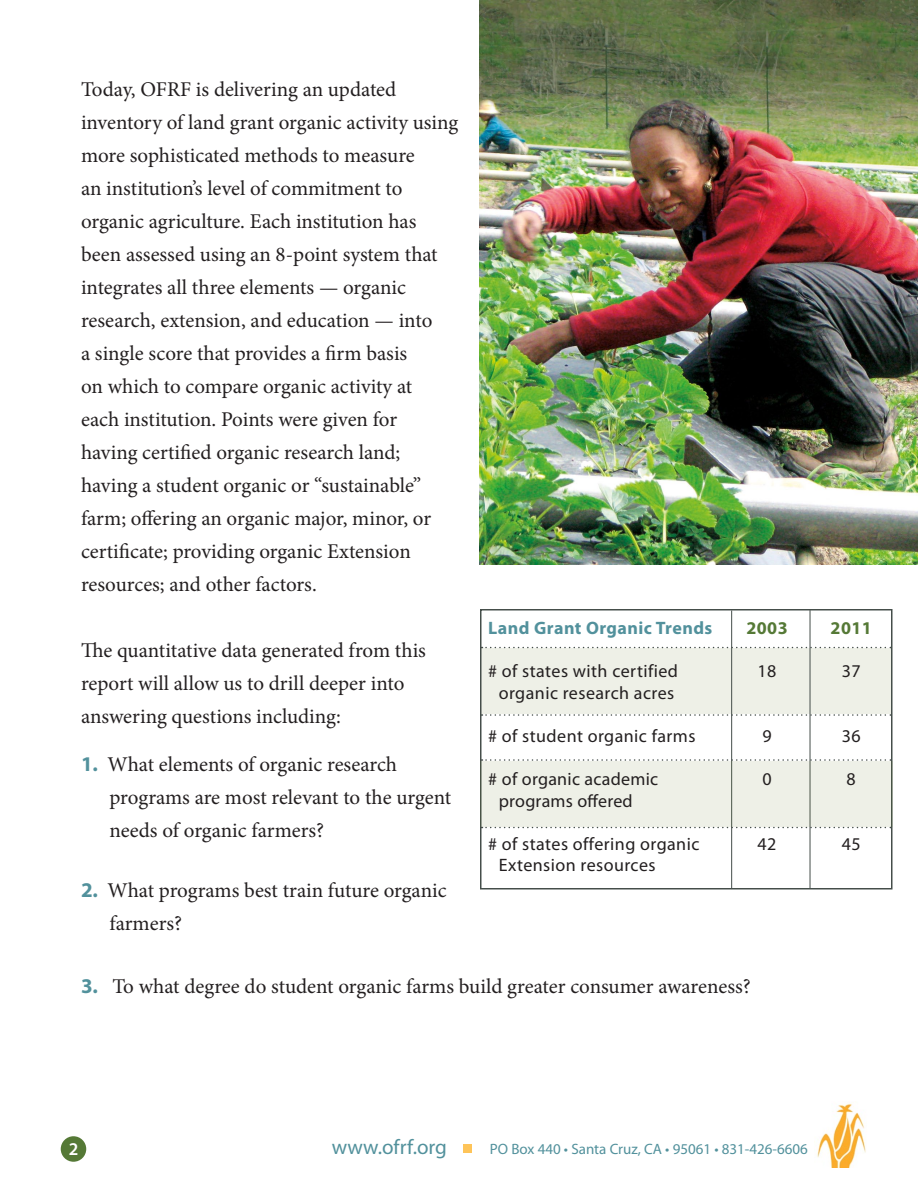
<style>
.page{position:relative;width:918px;height:1188px;background:#fff}
.page>*{position:absolute;margin:0;border:0;box-sizing:border-box;transform-origin:0 0}
.t1{font:21px/33px "Minion Pro";letter-spacing:-.005em;color:#231f20}
.t2{font:21px "Myriad Pro";color:#52919c}
.t3{font:18px "Myriad Pro";letter-spacing:.025em;color:#231f20}
.t4{font:700 18px "Myriad Pro";letter-spacing:.025em;color:#52919c}
.t5{font:700 18px "Myriad Pro";letter-spacing:.025em;color:#557936}
.t6{font:600 18px "Myriad Pro";color:#fff}
.t7{font:15px "Myriad Pro";color:#52919c}
.s1{font-family:"Myriad Pro";font-weight:700;color:#52919c}
</style>
<div class="page">
<img style="left:814px;top:1104px;width:52px;height:64px">
<div style="left:464px;top:1144px;width:8px;height:10px;background:#fec459"></div>
<div style="left:61px;top:1136px;width:25px;height:26px;background:#557936;border-radius:50%"></div>
<img style="left:480px;top:0;width:438px;height:565px">
<div style="left:482px;top:648px;width:409px;height:66px;background:#eef0e7"></div>
<hr style="left:731px;top:610px;width:1px;height:278px;background:#454e4a">
<hr style="left:810px;top:610px;width:1px;height:278px;background:#454e4a">
<svg style="left:483px;top:714px;width:403px;height:2px"></svg>
<div style="left:480px;top:609px;width:412px;height:281px;border:2px solid #454e4a"></div>
<div style="left:480px;top:761px;width:412px;height:65px;background:#eef0e7"></div>
<svg style="left:482px;top:647px;width:409px;height:1px"></svg>
<svg style="left:482px;top:759px;width:409px;height:2px"></svg>
<svg style="left:482px;top:827px;width:409px;height:1px"></svg>
<p class="t1" style="left:81px;top:73px;width:379px">Today, OFRF is delivering an updated inventory of land grant organic activity using more sophisticated methods to measure<br>an institution’s level of commitment to organic agriculture. Each institution has been assessed using an 8-point system that integrates all three elements — organic research, extension, and education — into<br>a single score that provides a firm basis<br>on which to compare organic activity at<br>each institution. Points were given for having certified organic research land; having a student organic or “sustainable” farm; offering an organic major, minor, or certificate; providing organic Extension resources; and other factors.</p>
<p class="t1" style="left:81px;top:634px;width:346px">The quantitative data generated from this report will allow us to drill deeper into answering questions including:</p>
<p class="t1" style="left:110px;top:748px;width:343px;text-indent:-28px"><span class="s1">1.</span> What elements of organic research programs are most relevant to the urgent needs of organic farmers?</p>
<p class="t1" style="left:110px;top:874px;width:339px;text-indent:-28px"><span class="s1">2.</span> What programs best train future organic farmers?</p>
<p class="t4" style="left:488px;top:616px;width:226px">Land Grant Organic Trends</p>
<p class="t5" style="left:746px;top:616px;width:43px">2003</p>
<p class="t5" style="left:831px;top:616px;width:43px">2011</p>
<p class="t3" style="left:488px;top:660px;width:191px"># of states with certified</p>
<p class="t3" style="left:758px;top:660px;width:20px">18</p>
<p class="t3" style="left:842px;top:660px;width:20px">37</p>
<p class="t3" style="left:499px;top:681px;width:177px">organic research acres</p>
<p class="t3" style="left:488px;top:725px;width:209px"># of student organic farms</p>
<p class="t3" style="left:762px;top:725px;width:11px">9</p>
<p class="t3" style="left:842px;top:725px;width:20px">36</p>
<p class="t3" style="left:488px;top:768px;width:171px"># of organic academic</p>
<p class="t3" style="left:762px;top:768px;width:11px">0</p>
<p class="t3" style="left:847px;top:768px;width:11px">8</p>
<p class="t3" style="left:499px;top:789px;width:136px">programs offered</p>
<p class="t3" style="left:488px;top:833px;width:213px"># of states offering organic</p>
<p class="t3" style="left:758px;top:833px;width:20px">42</p>
<p class="t3" style="left:842px;top:833px;width:20px">45</p>
<p class="t3" style="left:499px;top:854px;width:158px">Extension resources</p>
<p class="t1" style="left:81px;top:970px;width:671px"><span class="s1">3.</span> To what degree do student organic farms build greater consumer awareness?</p>
<p class="t6" style="left:69px;top:1138px;width:11px">2</p>
<p class="t2" style="left:332px;top:1134px;width:117px">www.ofrf.org</p>
<p class="t7" style="left:490px;top:1140px;width:320px">PO Box 440 • Santa Cruz, CA • 95061 • 831-426-6606</p>
</div>
